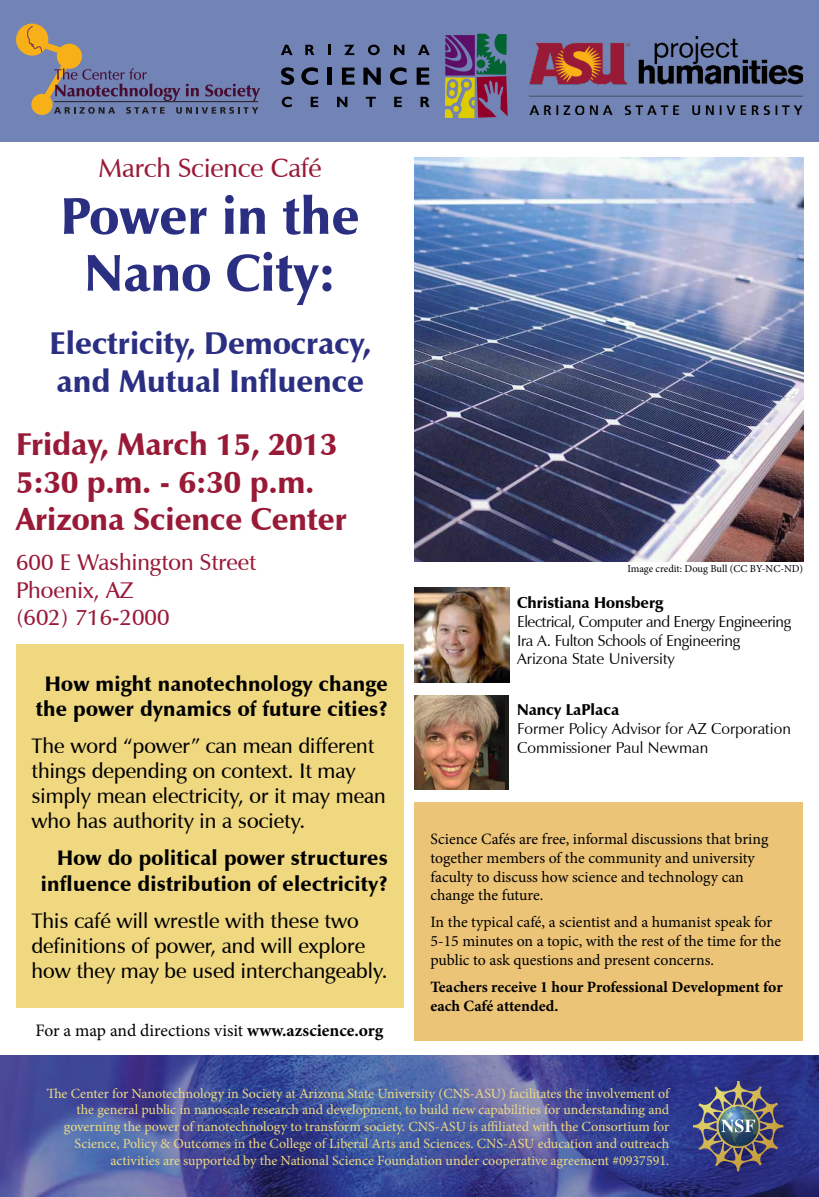
<style>
.page{position:relative;width:819px;height:1197px;background:#fff}
.page>*{position:absolute;margin:0;border:0;box-sizing:border-box;transform-origin:0 0}
.t1{font:900 52.5px/56.9px "Zapf Humanist 601 BT";color:#2b2f82;text-align:center}
.t2{font:900 31.5px/37.8px "Zapf Humanist 601 BT";color:#991a37}
.t3{font:900 31.5px/37.8px "Zapf Humanist 601 BT";color:#2b2f82}
.t4{font:600 26.25px "Zapf Humanist 601 BT";color:#991a37}
.t5{font:600 22.75px/27.3px "Zapf Humanist 601 BT";color:#991a37}
.t6{font:600 21px/25.2px "Zapf Humanist 601 BT";color:#000}
.t7{font:900 21px/25.2px "Zapf Humanist 601 BT";letter-spacing:.01em;color:#000;text-align:center}
.t8{font:17.5px "Minion Pro";letter-spacing:-.005em;color:#000}
.t9{font:15.75px/18.9px "Minion Pro";letter-spacing:-.005em;color:#000}
.t10{font:15.75px/18.9px "Zapf Humanist 601 BT";letter-spacing:-.02em;color:#000}
.t11{font:700 15.75px/18.9px "Minion Pro";color:#000}
.t12{font:15.75px/18.9px "Zapf Humanist 601 BT";color:#000}
.t13{font:900 15.75px "Zapf Humanist 601 BT";color:#000}
.t14{font:14px/16.8px "Minion Pro";color:#efda81;text-align:right}
.t15{font:10.5px "Minion Pro";color:#000}
.s1{font-weight:700}
.s2{color:#efd880}
</style>
<div class="page">
<svg style="left:0;top:1055px;width:819px;height:142px;background:#414c97"></svg>
<img style="left:693px;top:1081px;width:90px;height:90px">
<div style="left:0;top:0;width:819px;height:142px;background:#7283b5"></div>
<div style="left:16px;top:24px;width:32px;height:32px;background:#f8b019;border-radius:50%"></div>
<svg style="left:26px;top:24px;width:234px;height:90px"></svg>
<svg style="left:281px;top:67px;width:13px;height:18px"></svg>
<svg style="left:301px;top:67px;width:17px;height:18px"></svg>
<hr style="left:327px;top:68px;width:4px;height:17px;background:#000">
<svg style="left:342px;top:68px;width:13px;height:17px"></svg>
<svg style="left:363px;top:68px;width:18px;height:17px"></svg>
<svg style="left:390px;top:67px;width:17px;height:18px"></svg>
<svg style="left:417px;top:68px;width:12px;height:17px"></svg>
<svg style="left:282px;top:97px;width:10px;height:10px"></svg>
<svg style="left:311px;top:97px;width:7px;height:10px"></svg>
<svg style="left:337px;top:97px;width:10px;height:10px"></svg>
<svg style="left:366px;top:97px;width:10px;height:10px"></svg>
<svg style="left:394px;top:97px;width:8px;height:10px"></svg>
<svg style="left:421px;top:97px;width:9px;height:10px"></svg>
<svg style="left:281px;top:45px;width:12px;height:10px"></svg>
<svg style="left:305px;top:45px;width:9px;height:10px"></svg>
<svg style="left:328px;top:45px;width:3px;height:10px"></svg>
<svg style="left:344px;top:45px;width:10px;height:10px"></svg>
<svg style="left:368px;top:45px;width:12px;height:10px"></svg>
<svg style="left:394px;top:45px;width:10px;height:10px"></svg>
<svg style="left:418px;top:45px;width:12px;height:10px"></svg>
<svg style="left:445px;top:34px;width:63px;height:84px"></svg>
<img style="left:529px;top:36px;width:274px;height:79px">
<img style="left:415px;top:158px;width:388px;height:404px">
<div style="left:16px;top:644px;width:387px;height:364px;background:#efd880"></div>
<div style="left:415px;top:695px;width:94px;height:95px;background:#1c1b16"></div>
<img style="left:415px;top:695px;width:89px;height:95px">
<img style="left:415px;top:588px;width:94px;height:94px">
<div style="left:415px;top:802px;width:388px;height:239px;background:#ecc477"></div>
<h3 class="t4" style="left:98px;top:152px;width:225px">March Science Café</h3>
<h1 class="t1" style="left:60px;top:188px;width:301px">Power in the<br>Nano City:</h1>
<h2 class="t3" style="left:50px;top:324px;width:323px">Electricity, Democracy, and Mutual Influence</h2>
<h2 class="t2" style="left:16px;top:425px;width:332px">Friday, March 15, 2013<br>5:30 p.m. - 6:30 p.m.<br>Arizona Science Center</h2>
<h3 class="t5" style="left:16px;top:549px;width:242px">600 E Washington Street<br>Phoenix, AZ<br>(602) 716-2000</h3>
<p class="t15" style="left:627px;top:562px;width:177px">Image credit: Doug Bull (CC BY-NC-ND)</p>
<p class="t13" style="left:517px;top:593px;width:148px">Christiana Honsberg</p>
<p class="t10" style="left:517px;top:612px;width:275px">Electrical, Computer and Energy Engineering<br>Ira A. Fulton Schools of Engineering<br>Arizona State University</p>
<h3 class="t7" style="left:36px;top:671px;width:353px">How might nanotechnology change the power dynamics of future cities?</h3>
<h3 class="t6" style="left:31px;top:733px;width:356px">The word “power” can mean different things depending on context. It may simply mean electricity, or it may mean who has authority in a society.</h3>
<h3 class="t7" style="left:41px;top:846px;width:348px;text-align:right">How do political power structures influence distribution of electricity?</h3>
<h3 class="t6" style="left:31px;top:908px;width:358px">This café will wrestle with these two definitions of power, and will explore how they may be used interchangeably.</h3>
<p class="t8" style="left:36px;top:1019px;width:350px">For a map and directions visit <span class="s1">www.azscience.org</span></p>
<p class="t13" style="left:517px;top:700px;width:104px">Nancy LaPlaca</p>
<p class="t12" style="left:517px;top:719px;width:275px">Former Policy Advisor for AZ Corporation<br>Commissioner Paul Newman</p>
<p class="t9" style="left:430px;top:829px;width:339px">Science Cafés are free, informal discussions that bring together members of the community and university faculty to discuss how science and technology can change the future.</p>
<p class="t9" style="left:430px;top:913px;width:352px">In the typical café, a scientist and a humanist speak for<br>5-15 minutes on a topic, with the rest of the time for the public to ask questions and present concerns.</p>
<p class="t11" style="left:430px;top:977px;width:354px">Teachers receive 1 hour Professional Development for each Café attended.</p>
<p class="t14" style="left:47px;top:1085px;width:624px">The Center for Nanotechnology in Society at Arizona State University (CNS-ASU) facilitates the <span class="s2">inv</span>olvement of the general public in nanoscale research and development, to build new capabilities for understanding and governing the power of nanotechnology to transform society. CNS-ASU is affiliated with the Consortium for Science, Policy &amp; Outcomes in the College of Liberal Arts and Sciences. CNS-ASU education and outreach activities are supported by the National Science Foundation under cooperative agreement #0937591.</p>
</div>
